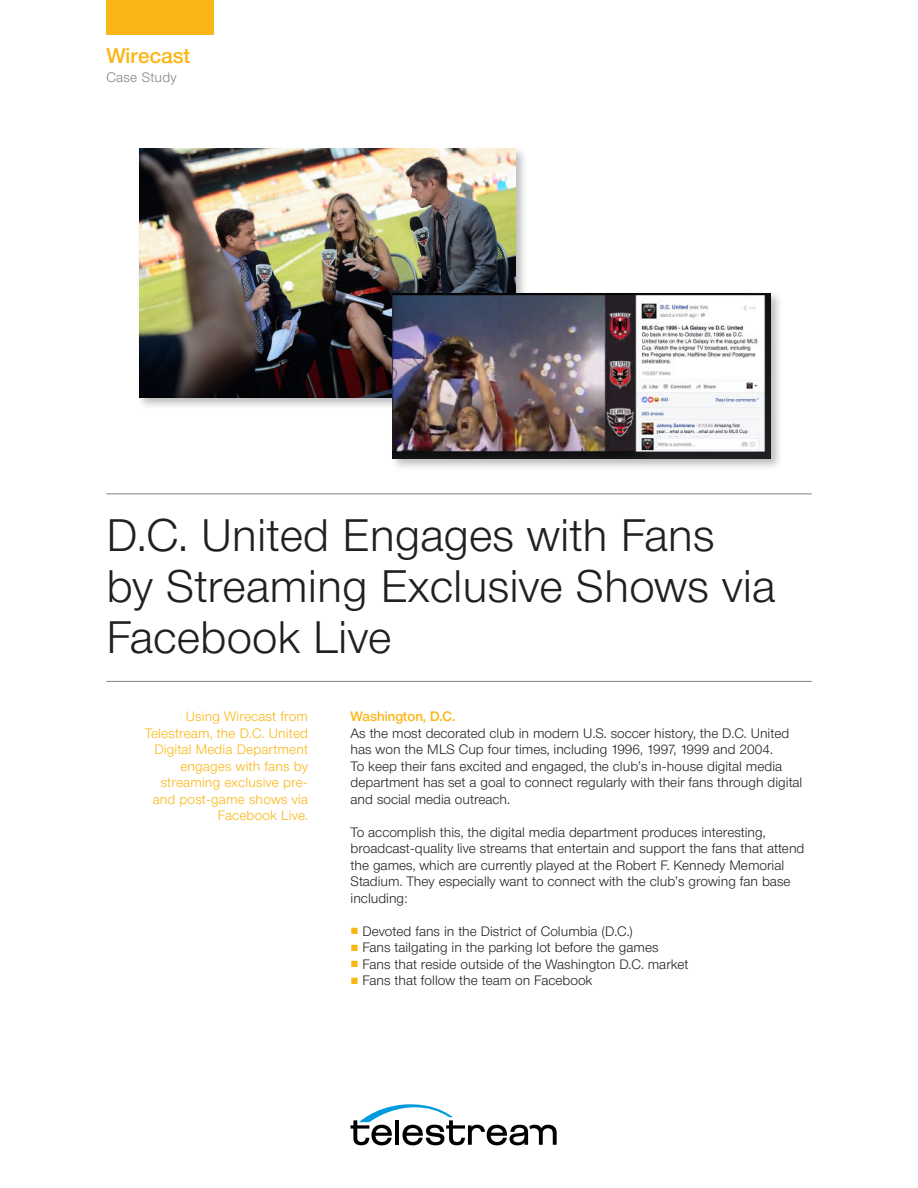
<style>
.page{position:relative;width:918px;height:1188px;background:#fff}
.page>*{position:absolute;margin:0;border:0;box-sizing:border-box;transform-origin:0 0}
.t1{font:300 45px/51px "Neue Helvetica BQ";color:#231f20}
.t2{font:500 21px "Neue Helvetica BQ";color:#fab615}
.t3{font:300 13.5px/16.5px "Neue Helvetica BQ";color:#231f20}
.t4{font:300 13.5px/16.5px "Neue Helvetica BQ";letter-spacing:.01em;color:#fab615;text-align:right}
.t5{font:500 13.5px "Neue Helvetica BQ";color:#fab615}
.t6{font:300 13.5px "Neue Helvetica BQ";letter-spacing:.02em;color:#808285}
.s1{font-family:"Arial";font-weight:400;color:#fab615}
</style>
<div class="page">
<svg style="left:351px;top:1104px;width:206px;height:41px"></svg>
<div style="left:136px;top:146px;width:391px;height:264px;background:#231f20;opacity:.3"></div>
<img style="left:139px;top:149px;width:376px;height:249px">
<div style="left:390px;top:291px;width:393px;height:180px;background:#231f20;opacity:.3"></div>
<img style="left:393px;top:293px;width:377px;height:165px">
<hr style="left:106px;top:493px;width:706px;height:1px;background:#808285">
<hr style="left:106px;top:681px;width:706px;height:1px;background:#808285">
<div style="left:106px;top:0;width:108px;height:34px;background:#fab615"></div>
<h2 class="t2" style="left:106px;top:48px;width:86px">Wirecast</h2>
<p class="t6" style="left:106px;top:72px;width:72px">Case Study</p>
<h1 class="t1" style="left:106px;top:515px;width:671px">D.C. United Engages with Fans<br>by Streaming Exclusive Shows via<br>Facebook Live</h1>
<p class="t4" style="left:145px;top:710px;width:165px">Using Wirecast from<br>Telestream, the D.C. United<br>Digital Media Department engages with fans by streaming exclusive pre&shy;and post-game shows via<br>Facebook Live.</p>
<p class="t5" style="left:351px;top:712px;width:106px">Washington, D.C.</p>
<p class="t3" style="left:351px;top:726px;width:453px">As the most decorated club in modern U.S. soccer history, the D.C. United has won the MLS Cup four times, including 1996, 1997, 1999 and 2004.<br>To keep their fans excited and engaged, the club’s in-house digital media department has set a goal to connect regularly with their fans through digital and social media outreach.</p>
<p class="t3" style="left:351px;top:825px;width:455px">To accomplish this, the digital media department produces interesting, broadcast-quality live streams that entertain and support the fans that attend the games, which are currently played at the Robert F. Kennedy Memorial Stadium. They especially want to connect with the club’s growing fan base including:</p>
<p class="t3" style="left:351px;top:924px;width:284px"><span class="s1">■</span> Devoted fans in the District of Columbia (D.C.)</p>
<p class="t3" style="left:351px;top:941px;width:310px"><span class="s1">■</span> Fans tailgating in the parking lot before the games</p>
<p class="t3" style="left:351px;top:957px;width:339px"><span class="s1">■</span> Fans that reside outside of the Washington D.C. market</p>
<p class="t3" style="left:351px;top:974px;width:243px"><span class="s1">■</span> Fans that follow the team on Facebook</p>
</div>
